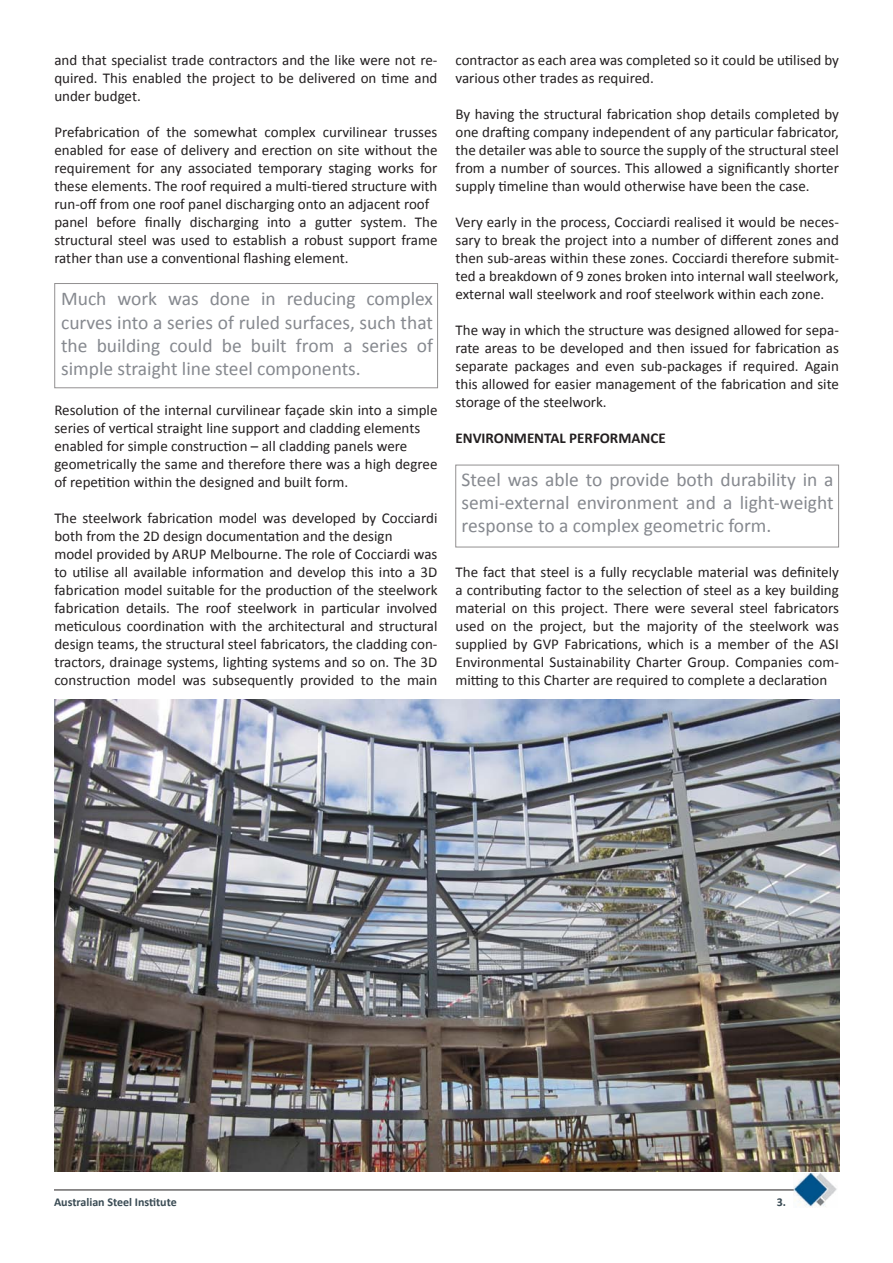
<style>
.page{position:relative;width:893px;height:1263px;background:#fff}
.page>*{position:absolute;margin:0;border:0;box-sizing:border-box;transform-origin:0 0}
.t1{font:19.5px/23.4px "Calibri";color:#86898f;text-align:justify}
.t2{font:15px/18px "Calibri";color:#231f20}
.t3{font:700 15px "Calibri";color:#231f20}
.t4{font:700 12px "Calibri";color:#3a4b54}
</style>
<div class="page">
<img style="left:54px;top:700px;width:786px;height:472px">
<img style="left:794px;top:1173px;width:43px;height:34px">
<hr style="left:54px;top:1189px;width:740px;height:1px;background:#231f20">
<p class="t2" style="left:54px;top:51px;width:385px;text-align:justify">and that specialist trade contractors and the like were not re&shy;quired. This enabled the project to be delivered on time and under budget.</p>
<p class="t2" style="left:54px;top:123px;width:385px">Prefabrication of the somewhat complex curvilinear trusses</p>
<p class="t2" style="left:54px;top:141px;width:385px">enabled for ease of delivery and erection on site without the</p>
<p class="t2" style="left:54px;top:159px;width:385px;text-align:justify">requirement for any associated temporary staging works for these elements. The roof required a multi-tiered structure with run-off from one roof panel discharging onto an adjacent roof</p>
<p class="t2" style="left:54px;top:213px;width:385px">panel before finally discharging into a gutter system. The</p>
<p class="t2" style="left:54px;top:231px;width:385px">structural steel was used to establish a robust support frame rather than use a conventional flashing element.</p>
<p class="t1" style="left:61px;top:287px;width:374px">Much work was done in reducing complex curves into a series of ruled surfaces, such that the building could be built from a series of</p>
<p class="t1" style="left:61px;top:357px;width:301px">simple straight line steel components.</p>
<p class="t2" style="left:54px;top:401px;width:385px">Resolution of the internal curvilinear façade skin into a simple series of vertical straight line support and cladding elements</p>
<p class="t2" style="left:54px;top:437px;width:355px">enabled for simple construction – all cladding panels were</p>
<p class="t2" style="left:54px;top:455px;width:385px">geometrically the same and therefore there was a high degree of repetition within the designed and built form.</p>
<p class="t2" style="left:54px;top:509px;width:385px">The steelwork fabrication model was developed by Cocciardi both from the 2D design documentation and the design</p>
<p class="t2" style="left:54px;top:545px;width:385px;text-align:justify">model provided by ARUP Melbourne. The role of Cocciardi was to utilise all available information and develop this into a 3D fabrication model suitable for the production of the steelwork fabrication details. The roof steelwork in particular involved meticulous coordination with the architectural and structural design teams, the structural steel fabricators, the cladding con&shy;tractors, drainage systems, lighting systems and so on. The 3D construction model was subsequently provided to the main</p>
<p class="t2" style="left:455px;top:51px;width:385px">contractor as each area was completed so it could be utilised by various other trades as required.</p>
<p class="t2" style="left:455px;top:105px;width:385px;text-align:justify">By having the structural fabrication shop details completed by one drafting company independent of any particular fabricator, the detailer was able to source the supply of the structural steel from a number of sources. This allowed a significantly shorter supply timeline than would otherwise have been the case.</p>
<p class="t2" style="left:455px;top:213px;width:385px;text-align:justify">Very early in the process, Cocciardi realised it would be neces&shy;sary to break the project into a number of different zones and then sub-areas within these zones. Cocciardi therefore submit&shy;ted a breakdown of 9 zones broken into internal wall steelwork, external wall steelwork and roof steelwork within each zone.</p>
<p class="t2" style="left:455px;top:321px;width:385px;text-align:justify">The way in which the structure was designed allowed for sepa&shy;rate areas to be developed and then issued for fabrication as separate packages and even sub-packages if required. Again this allowed for easier management of the fabrication and site storage of the steelwork.</p>
<p class="t3" style="left:455px;top:429px;width:212px">ENVIRONMENTAL PERFORMANCE</p>
<p class="t1" style="left:462px;top:468px;width:374px">Steel was able to provide both durability in a semi-external environment and a light-weight response to a complex geometric form.</p>
<p class="t2" style="left:455px;top:563px;width:385px">The fact that steel is a fully recyclable material was definitely a contributing factor to the selection of steel as a key building</p>
<p class="t2" style="left:455px;top:599px;width:385px">material on this project. There were several steel fabricators used on the project, but the majority of the steelwork was</p>
<p class="t2" style="left:455px;top:635px;width:385px">supplied by GVP Fabrications, which is a member of the ASI</p>
<p class="t2" style="left:455px;top:653px;width:385px">Environmental Sustainability Charter Group. Companies com&shy;mitting to this Charter are required to complete a declaration</p>
<p class="t4" style="left:54px;top:1194px;width:124px">Australian Steel Institute</p>
<p class="t4" style="left:777px;top:1194px;width:11px">3.</p>
</div>
